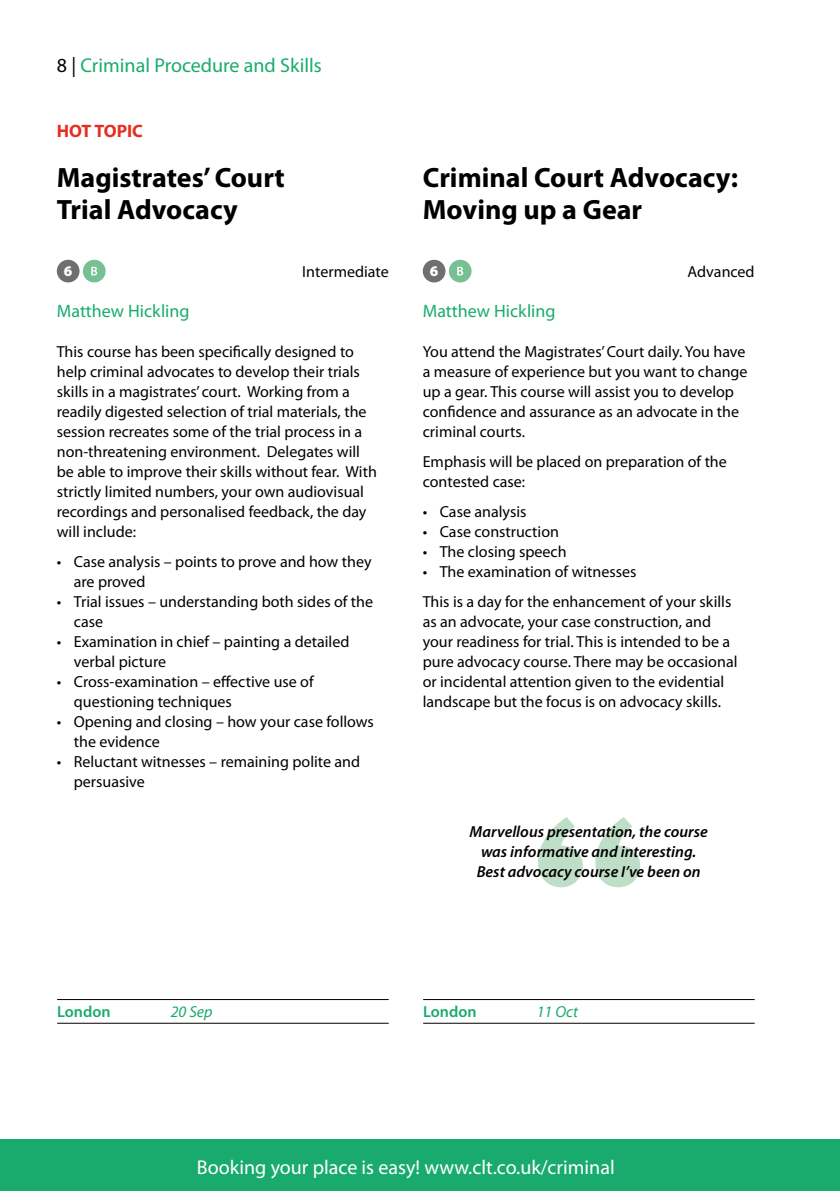
<style>
.page{position:relative;width:840px;height:1191px;background:#fff}
.page>*{position:absolute;margin:0;border:0;box-sizing:border-box;transform-origin:0 0}
.t1{font:700 28px/32px "Myriad Pro";color:#000}
.t2{font:20px "Myriad Pro";color:#fff}
.t3{font:20px "Myriad Pro";color:#19ab6e}
.t4{font:18px "Myriad Pro";color:#19ab6e}
.t5{font:700 18px "Myriad Pro";color:#e62d20}
.t6{font:16px/20px "Myriad Pro";color:#000}
.t7{font:italic 600 16px/20px "Myriad Pro";color:#000;text-align:center}
.t8{font:600 16px "Myriad Pro";color:#19ab6e}
.t9{font:italic 16px "Myriad Pro";letter-spacing:.005em;color:#19ab6e}
.t10{font:900 15px "Myriad Pro";color:#fff}
.s1{color:#000}
</style>
<div class="page">
<div style="left:0;top:1140px;width:839px;height:51px;background:#19ab6e"></div>
<hr style="left:423px;top:999px;width:331px;height:1px;background:#000">
<hr style="left:423px;top:1022px;width:331px;height:1px;background:#000">
<div style="left:422px;top:260px;width:23px;height:22px;background:#706f6f;border-radius:50%"></div>
<div style="left:448px;top:260px;width:23px;height:22px;background:#76c093;border-radius:50%"></div>
<svg style="left:457px;top:267px;width:6px;height:8px"></svg>
<hr style="left:57px;top:999px;width:331px;height:1px;background:#000">
<hr style="left:57px;top:1022px;width:331px;height:1px;background:#000">
<div style="left:57px;top:260px;width:22px;height:22px;background:#706f6f;border-radius:50%"></div>
<div style="left:83px;top:260px;width:22px;height:22px;background:#76c093;border-radius:50%"></div>
<svg style="left:91px;top:267px;width:6px;height:8px"></svg>
<svg style="left:538px;top:817px;width:102px;height:70px"></svg>
<p class="t3" style="left:57px;top:53px;width:266px"><span class="s1">8 |</span> Criminal Procedure and Skills</p>
<p class="t5" style="left:57px;top:119px;width:88px">HOT TOPIC</p>
<h1 class="t1" style="left:57px;top:160px;width:229px">Magistrates’ Court<br>Trial Advocacy</h1>
<p class="t10" style="left:64px;top:262px;width:10px">6</p>
<p class="t6" style="left:302px;top:261px;width:88px">Intermediate</p>
<p class="t4" style="left:57px;top:300px;width:134px">Matthew Hickling</p>
<p class="t6" style="left:57px;top:341px;width:321px">This course has been specifically designed to help criminal advocates to develop their trials skills in a magistrates’ court. Working from a readily digested selection of trial materials, the session recreates some of the trial process in a non-threatening environment. Delegates will be able to improve their skills without fear. With strictly limited numbers, your own audiovisual recordings and personalised feedback, the day will include:</p>
<p class="t6" style="left:74px;top:551px;width:299px;text-indent:-17px">• Case analysis – points to prove and how they are proved</p>
<p class="t6" style="left:74px;top:591px;width:301px;text-indent:-17px">• Trial issues – understanding both sides of the case</p>
<p class="t6" style="left:74px;top:631px;width:277px;text-indent:-17px">• Examination in chief – painting a detailed verbal picture</p>
<p class="t6" style="left:74px;top:671px;width:241px;text-indent:-17px">• Cross-examination – effective use of questioning techniques</p>
<p class="t6" style="left:74px;top:711px;width:301px;text-indent:-17px">• Opening and closing – how your case follows the evidence</p>
<p class="t6" style="left:74px;top:751px;width:288px;text-indent:-17px">• Reluctant witnesses – remaining polite and persuasive</p>
<h1 class="t1" style="left:422px;top:160px;width:316px">Criminal Court Advocacy:<br>Moving up a Gear</h1>
<p class="t10" style="left:429px;top:262px;width:10px">6</p>
<p class="t6" style="left:687px;top:261px;width:68px">Advanced</p>
<p class="t4" style="left:422px;top:300px;width:134px">Matthew Hickling</p>
<p class="t6" style="left:422px;top:341px;width:326px">You attend the Magistrates’ Court daily. You have a measure of experience but you want to change up a gear. This course will assist you to develop confidence and assurance as an advocate in the criminal courts.</p>
<p class="t6" style="left:422px;top:451px;width:305px">Emphasis will be placed on preparation of the contested case:</p>
<p class="t6" style="left:422px;top:501px;width:105px">• Case analysis</p>
<p class="t6" style="left:422px;top:521px;width:138px">• Case construction</p>
<p class="t6" style="left:422px;top:541px;width:145px">• The closing speech</p>
<p class="t6" style="left:422px;top:556px;width:310px;line-height:30px">• The examination of witnesses<br>This is a day for the enhancement of your skills</p>
<p class="t6" style="left:422px;top:611px;width:316px">as an advocate, your case construction, and your readiness for trial. This is intended to be a pure advocacy course. There may be occasional or incidental attention given to the evidential landscape but the focus is on advocacy skills.</p>
<p class="t7" style="left:469px;top:822px;width:239px">Marvellous presentation, the course was informative and interesting.<br>Best advocacy course I’ve been on</p>
<p class="t8" style="left:57px;top:1001px;width:55px">London</p>
<p class="t9" style="left:171px;top:1001px;width:43px">20 Sep</p>
<p class="t8" style="left:423px;top:1001px;width:55px">London</p>
<p class="t9" style="left:536px;top:1001px;width:43px">11 Oct</p>
<p class="t2" style="left:197px;top:1155px;width:419px">Booking your place is easy! www.clt.co.uk/criminal</p>
</div>
